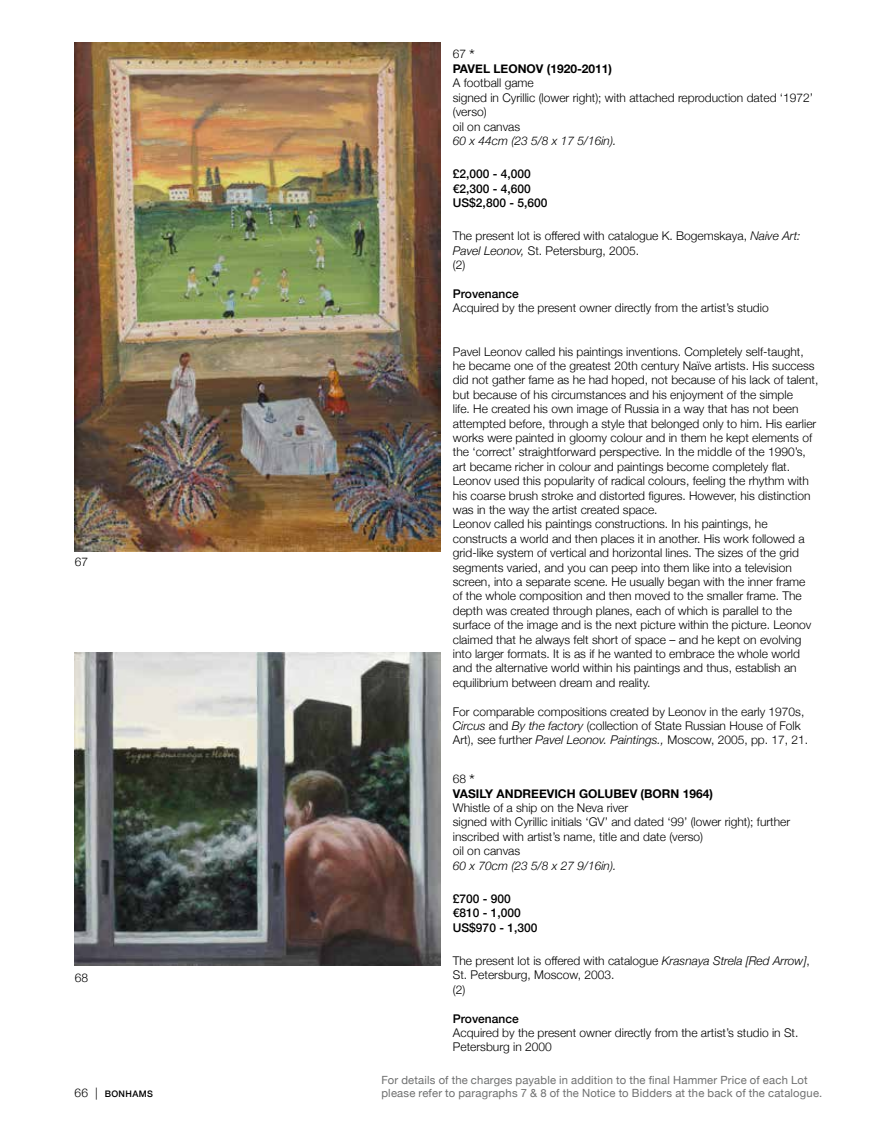
<style>
.page{position:relative;width:893px;height:1127px;background:#fff}
.page>*{position:absolute;margin:0;border:0;box-sizing:border-box;transform-origin:0 0}
.t1{font:300 12px/14.4px "Helvetica Neue";color:#000}
.t2{font:500 12px/14.4px "Helvetica Neue";color:#000}
.t3{font:700 12px/14.4px "Helvetica Neue";color:#000}
.t4{font:italic 300 12px "Helvetica Neue";color:#000}
.t5{font:11.25px/12.8px "Helvetica Neue";letter-spacing:.015em;color:#6f7070}
.t6{font:500 9px "Helvetica Neue";letter-spacing:.035em;color:#000}
.s1{font-weight:300;font-size:12px}
.s2{font-weight:300}
.s3{font-weight:300;font-size:16.5px}
.s4{font-style:italic}
</style>
<div class="page">
<img style="left:74px;top:43px;width:366px;height:508px">
<img style="left:74px;top:653px;width:366px;height:313px">
<p class="t1" style="left:75px;top:553px;width:15px">67</p>
<p class="t1" style="left:75px;top:969px;width:15px">68</p>
<p class="t6" style="left:74px;top:1087px;width:80px"><span class="s1">66 |</span> BONHAMS</p>
<p class="t3" style="left:453px;top:47px;width:161px"><span class="s2">67</span><span class="s3">*<br></span>PAVEL LEONOV (1920-2011)</p>
<p class="t1" style="left:453px;top:75px;width:362px">A football game<br>signed in Cyrillic (lower right); with attached reproduction dated ‘1972’ (verso)<br>oil on canvas</p>
<p class="t4" style="left:453px;top:131px;width:165px">60 x 44cm (23 5/8 x 17 5/16in).</p>
<p class="t2" style="left:453px;top:166px;width:96px">£2,000 - 4,000 €2,300 - 4,600<br>US$2,800 - 5,600</p>
<p class="t1" style="left:453px;top:228px;width:349px">The present lot is offered with catalogue K. Bogemskaya, <span class="s4">Naive Art:<br>Pavel Leonov,</span> St. Petersburg, 2005.<br>(2)</p>
<p class="t2" style="left:453px;top:285px;width:67px">Provenance</p>
<p class="t1" style="left:453px;top:300px;width:317px">Acquired by the present owner directly from the artist’s studio</p>
<p class="t1" style="left:453px;top:343px;width:367px">Pavel Leonov called his paintings inventions. Completely self-taught, he became one of the greatest 20th century Naïve artists. His success did not gather fame as he had hoped, not because of his lack of talent, but because of his circumstances and his enjoyment of the simple<br>life. He created his own image of Russia in a way that has not been attempted before, through a style that belonged only to him. His earlier works were painted in gloomy colour and in them he kept elements of the ‘correct’ straightforward perspective. In the middle of the 1990’s, art became richer in colour and paintings become completely flat.<br>Leonov used this popularity of radical colours, feeling the rhythm with his coarse brush stroke and distorted figures. However, his distinction was in the way the artist created space.<br>Leonov called his paintings constructions. In his paintings, he constructs a world and then places it in another. His work followed a grid-like system of vertical and horizontal lines. The sizes of the grid segments varied, and you can peep into them like into a television screen, into a separate scene. He usually began with the inner frame<br>of the whole composition and then moved to the smaller frame. The depth was created through planes, each of which is parallel to the surface of the image and is the next picture within the picture. Leonov claimed that he always felt short of space – and he kept on evolving into larger formats. It is as if he wanted to embrace the whole world and the alternative world within his paintings and thus, establish an equilibrium between dream and reality.</p>
<p class="t1" style="left:453px;top:703px;width:357px">For comparable compositions created by Leonov in the early 1970s,<br><span class="s4">Circus</span> and <span class="s4">By the factory</span> (collection of State Russian House of Folk<br>Art), see further <span class="s4">Pavel Leonov. Paintings.,</span> Moscow, 2005, pp. 17, 21.</p>
<p class="t3" style="left:453px;top:772px;width:262px"><span class="s2">68</span><span class="s3">*<br></span>VASILY ANDREEVICH GOLUBEV (BORN 1964)</p>
<p class="t1" style="left:453px;top:799px;width:339px">Whistle of a ship on the Neva river<br>signed with Cyrillic initials ‘GV’ and dated ‘99’ (lower right); further inscribed with artist’s name, title and date (verso)<br>oil on canvas</p>
<p class="t4" style="left:453px;top:856px;width:165px">60 x 70cm (23 5/8 x 27 9/16in).</p>
<p class="t2" style="left:453px;top:890px;width:86px">£700 - 900 €810 - 1,000<br>US$970 - 1,300</p>
<p class="t1" style="left:453px;top:952px;width:358px">The present lot is offered with catalogue <span class="s4">Krasnaya Strela [Red Arrow]</span>,<br>St. Petersburg, Moscow, 2003.<br>(2)</p>
<p class="t2" style="left:453px;top:1010px;width:67px">Provenance</p>
<p class="t1" style="left:453px;top:1024px;width:347px">Acquired by the present owner directly from the artist’s studio in St.<br>Petersburg in 2000</p>
<p class="t5" style="left:381px;top:1075px;width:442px">For details of the charges payable in addition to the final Hammer Price of each Lot please refer to paragraphs 7 &amp; 8 of the Notice to Bidders at the back of the catalogue.</p>
</div>
